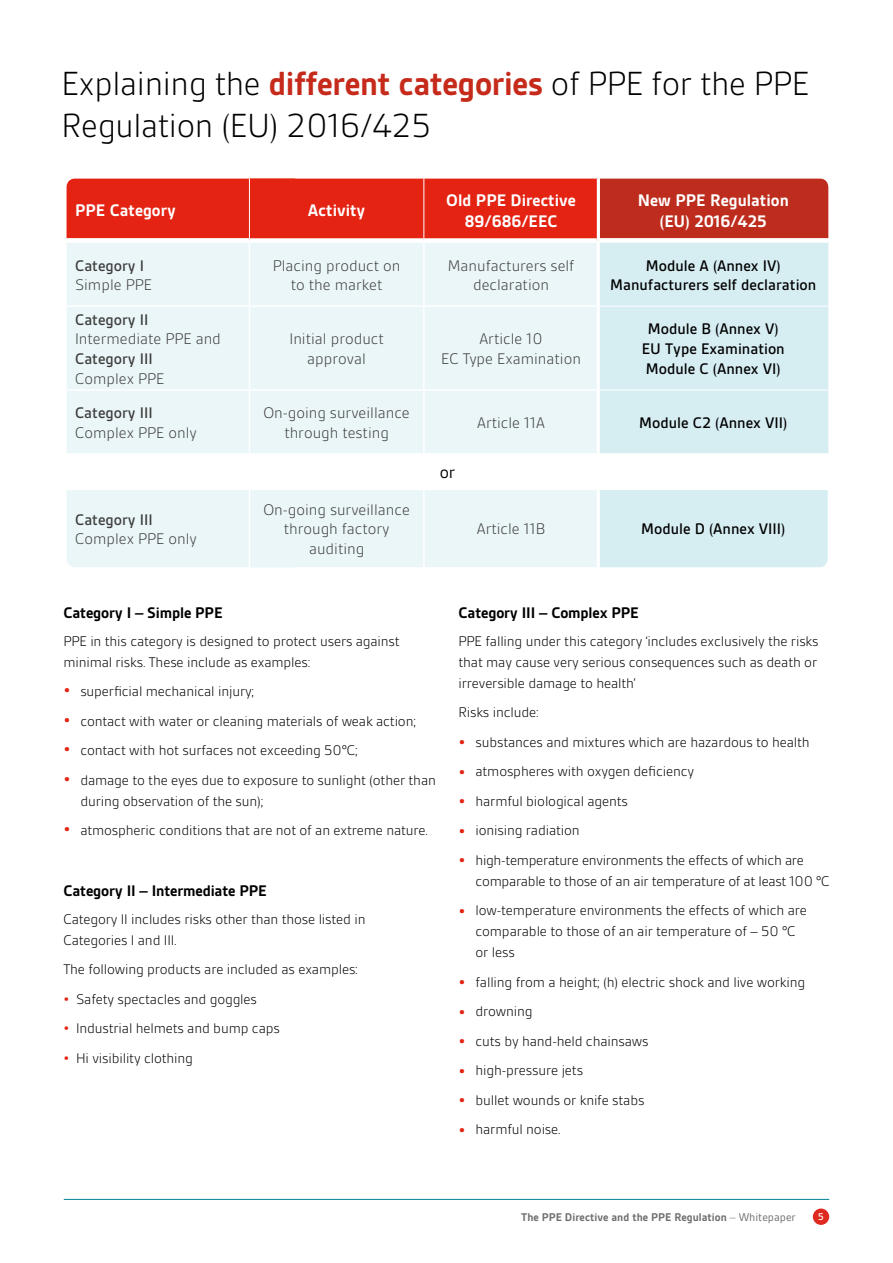
<style>
.page{position:relative;width:893px;height:1263px;background:#fff}
.page>*{position:absolute;margin:0;border:0;box-sizing:border-box;transform-origin:0 0}
.t1{font:300 36px/42px "BSI Gesta";letter-spacing:-.01em;color:#000}
.t2{font:700 18px/21.6px "BSI Gesta";color:#fff;text-align:center}
.t3{font:18px "BSI Gesta";color:#000}
.t4{font:300 16.5px/19.8px "BSI Gesta";color:#3c3c3b;text-align:center}
.t5{font:500 16.5px/19.8px "BSI Gesta";color:#000;text-align:center}
.t6{font:700 16.5px "BSI Gesta";letter-spacing:-.01em;color:#000}
.t7{font:500 16.5px "BSI Gesta";color:#3c3c3b}
.t8{font:300 15px/21px "BSI Gesta";letter-spacing:-.01em;color:#000}
.t9{font:700 12px "BSI Gesta";color:#706f6f}
.t10{font:500 10.5px "BSI Gesta";color:#fff}
.s1{font-weight:700;color:#c62a1b}
.s2{font-weight:700;font-size:18px;color:#e42313}
.s3{font-weight:700;color:#e42313}
.s4{font-weight:300}
.s5{font-weight:400}
</style>
<div class="page">
<div style="left:813px;top:1208px;width:16px;height:17px;background:#df2a1f;border-radius:50%"></div>
<hr style="left:64px;top:1199px;width:765px;height:1px;background:#008193">
<div style="left:600px;top:490px;width:228px;height:77px;background:#d6edf2"></div>
<svg style="left:67px;top:179px;width:761px;height:59px;background:#d82516"></svg>
<div style="left:67px;top:243px;width:530px;height:324px;background:#ebf6f9"></div>
<div style="left:600px;top:243px;width:228px;height:210px;background:#d6edf2"></div>
<div style="left:67px;top:454px;width:761px;height:35px;background:#fff"></div>
<hr style="left:249px;top:179px;width:1px;height:59px;background:#fff">
<hr style="left:423px;top:179px;width:1px;height:59px;background:#fff">
<hr style="left:600px;top:306px;width:228px;height:1px;background:#fff">
<hr style="left:600px;top:390px;width:228px;height:1px;background:#fff">
<hr style="left:67px;top:453px;width:182px;height:1px;background:#fff">
<hr style="left:249px;top:453px;width:175px;height:1px;background:#fff">
<hr style="left:424px;top:453px;width:174px;height:1px;background:#fff">
<hr style="left:67px;top:489px;width:182px;height:1px;background:#fff">
<hr style="left:249px;top:489px;width:175px;height:1px;background:#fff">
<hr style="left:424px;top:489px;width:174px;height:1px;background:#fff">
<hr style="left:597px;top:179px;width:3px;height:61px;background:#fff">
<hr style="left:249px;top:243px;width:1px;height:62px;background:#fff">
<hr style="left:423px;top:243px;width:2px;height:62px;background:#fff">
<hr style="left:67px;top:305px;width:182px;height:2px;background:#fff">
<hr style="left:249px;top:305px;width:175px;height:2px;background:#fff">
<hr style="left:249px;top:307px;width:1px;height:82px;background:#fff">
<hr style="left:424px;top:305px;width:173px;height:2px;background:#fff">
<hr style="left:423px;top:307px;width:2px;height:82px;background:#fff">
<hr style="left:67px;top:389px;width:182px;height:2px;background:#fff">
<hr style="left:249px;top:389px;width:175px;height:2px;background:#fff">
<hr style="left:249px;top:391px;width:1px;height:62px;background:#fff">
<hr style="left:424px;top:389px;width:173px;height:2px;background:#fff">
<hr style="left:423px;top:391px;width:2px;height:62px;background:#fff">
<hr style="left:249px;top:490px;width:1px;height:77px;background:#fff">
<hr style="left:423px;top:490px;width:2px;height:77px;background:#fff">
<h1 class="t1" style="left:62px;top:63px;width:749px">Explaining the <span class="s1">different categories</span> of PPE for the PPE<br>Regulation (EU) 2016/425</h1>
<p class="t2" style="left:75px;top:200px;width:102px">PPE Category</p>
<p class="t2" style="left:308px;top:200px;width:59px">Activity</p>
<p class="t2" style="left:446px;top:189px;width:131px">Old PPE Directive<br>89/686/EEC</p>
<p class="t2" style="left:638px;top:189px;width:152px">New PPE Regulation (EU) 2016/425</p>
<p class="t7" style="left:75px;top:257px;width:71px">Category I</p>
<p class="t4" style="left:75px;top:275px;width:78px">Simple PPE</p>
<p class="t4" style="left:273px;top:255px;width:129px">Placing product on to the market</p>
<p class="t4" style="left:448px;top:255px;width:128px">Manufacturers self declaration</p>
<p class="t5" style="left:610px;top:255px;width:208px">Module A (Annex IV)<br>Manufacturers self declaration</p>
<p class="t7" style="left:75px;top:311px;width:75px">Category II</p>
<p class="t4" style="left:75px;top:329px;width:147px">Intermediate PPE and</p>
<p class="t7" style="left:75px;top:350px;width:79px">Category III</p>
<p class="t4" style="left:75px;top:369px;width:91px">Complex PPE</p>
<p class="t7" style="left:75px;top:404px;width:79px">Category III</p>
<p class="t4" style="left:75px;top:423px;width:123px">Complex PPE only</p>
<p class="t7" style="left:75px;top:511px;width:79px">Category III</p>
<p class="t4" style="left:75px;top:529px;width:123px">Complex PPE only</p>
<p class="t4" style="left:289px;top:329px;width:96px">Initial product approval</p>
<p class="t4" style="left:441px;top:329px;width:141px">Article 10<br>EC Type Examination</p>
<p class="t5" style="left:642px;top:319px;width:144px">Module B (Annex V)<br>EU Type Examination<br>Module C (Annex VI)</p>
<p class="t4" style="left:263px;top:403px;width:148px">On-going surveillance through testing</p>
<p class="t4" style="left:477px;top:413px;width:69px">Article 11A</p>
<p class="t5" style="left:639px;top:413px;width:149px">Module C2 (Annex VII)</p>
<p class="t3" style="left:440px;top:463px;width:17px">or</p>
<p class="t4" style="left:263px;top:499px;width:148px">On-going surveillance through factory auditing</p>
<p class="t4" style="left:477px;top:519px;width:70px">Article 11B</p>
<p class="t5" style="left:641px;top:519px;width:146px">Module D (Annex VIII)</p>
<p class="t6" style="left:63px;top:604px;width:161px">Category I – Simple PPE</p>
<p class="t8" style="left:63px;top:630px;width:338px">PPE in this category is designed to protect users against minimal risks. These include as examples:</p>
<p class="t8" style="left:63px;top:681px;width:192px"><span class="s2">•</span> superficial mechanical injury;</p>
<p class="t8" style="left:63px;top:710px;width:354px"><span class="s2">•</span> contact with water or cleaning materials of weak action;</p>
<p class="t8" style="left:63px;top:740px;width:296px"><span class="s2">•</span> contact with hot surfaces not exceeding 50°C;</p>
<p class="t8" style="left:80px;top:769px;width:357px;text-indent:-17px"><span class="s2">•</span> damage to the eyes due to exposure to sunlight (other than during observation of the sun);</p>
<p class="t8" style="left:63px;top:820px;width:366px"><span class="s2">•</span> atmospheric conditions that are not of an extreme nature.</p>
<p class="t6" style="left:63px;top:882px;width:205px">Category II – Intermediate PPE</p>
<p class="t8" style="left:63px;top:908px;width:304px">Category II includes risks other than those listed in<br>Categories I and III.</p>
<p class="t8" style="left:63px;top:959px;width:296px">The following products are included as examples:</p>
<p class="t8" style="left:63px;top:988px;width:195px"><span class="s3">•</span> Safety spectacles and goggles</p>
<p class="t8" style="left:63px;top:1018px;width:218px"><span class="s3">•</span> Industrial helmets and bump caps</p>
<p class="t8" style="left:63px;top:1047px;width:131px"><span class="s3">•</span> Hi visibility clothing</p>
<p class="t6" style="left:458px;top:604px;width:182px">Category III – Complex PPE</p>
<p class="t8" style="left:458px;top:630px;width:362px;text-align:justify">PPE falling under this category ‘includes exclusively the risks that may cause very serious consequences such as death or irreversible damage to health’</p>
<p class="t8" style="left:458px;top:702px;width:82px">Risks include:</p>
<p class="t8" style="left:458px;top:731px;width:353px"><span class="s2">•</span> substances and mixtures which are hazardous to health</p>
<p class="t8" style="left:458px;top:761px;width:237px"><span class="s2">•</span> atmospheres with oxygen deficiency</p>
<p class="t8" style="left:458px;top:790px;width:171px"><span class="s2">•</span> harmful biological agents</p>
<p class="t8" style="left:458px;top:820px;width:123px"><span class="s2">•</span> ionising radiation</p>
<p class="t8" style="left:475px;top:849px;width:356px;text-indent:-17px"><span class="s2">•</span> high-temperature environments the effects of which are comparable to those of an air temperature of at least 100 °C</p>
<p class="t8" style="left:475px;top:900px;width:333px;text-indent:-17px"><span class="s2">•</span> low-temperature environments the effects of which are comparable to those of an air temperature of – 50 °C or less</p>
<p class="t8" style="left:458px;top:971px;width:348px"><span class="s2">•</span> falling from a height; (h) electric shock and live working</p>
<p class="t8" style="left:458px;top:1001px;width:76px"><span class="s2">•</span> drowning</p>
<p class="t8" style="left:458px;top:1030px;width:192px"><span class="s2">•</span> cuts by hand-held chainsaws</p>
<p class="t8" style="left:458px;top:1060px;width:126px"><span class="s2">•</span> high-pressure jets</p>
<p class="t8" style="left:458px;top:1089px;width:187px"><span class="s2">•</span> bullet wounds or knife stabs</p>
<p class="t8" style="left:458px;top:1119px;width:104px"><span class="s2">•</span> harmful noise.</p>
<p class="t9" style="left:521px;top:1210px;width:276px">The PPE Directive and the PPE Regulation <span class="s4">–</span> <span class="s5">Whitepaper</span></p>
<p class="t10" style="left:818px;top:1211px;width:7px">5</p>
</div>
